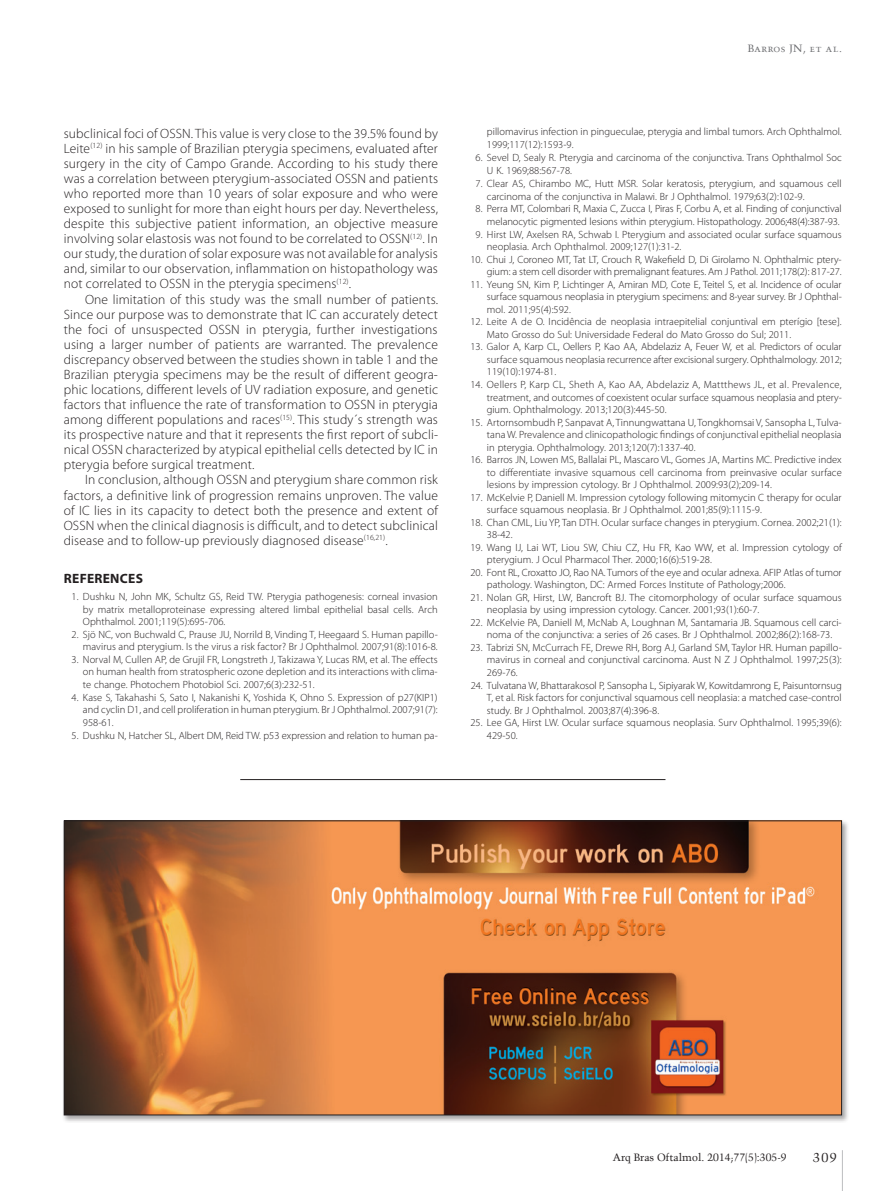
<style>
.page{position:relative;width:893px;height:1191px;background:#fff}
.page>*{position:absolute;margin:0;border:0;box-sizing:border-box;transform-origin:0 0}
.t1{font:300 13.5px/15px "Myriad Pro";letter-spacing:.01em;color:#231f20;text-align:justify}
.t2{font:700 13.5px "Myriad Pro";letter-spacing:.02em;color:#231f20}
.t3{font:12.75px "Trump Mediaeval LT Std";color:#231f20}
.t4{font:300 10.5px/12.5px "Myriad Pro";letter-spacing:.005em;color:#231f20}
.t5{font:10.5px "Trump Mediaeval LT Std";color:#231f20}
.t6{font:10.5px "Trump Mediaeval LT Std";letter-spacing:.07em;color:#6c6d70}
</style>
<div class="page">
<hr style="left:842px;top:1150px;width:1px;height:41px;background:#bcbdc0">
<div style="left:62px;top:819px;width:787px;height:304px;background:#231f20;opacity:.4"></div>
<img style="left:66px;top:822px;width:774px;height:291px">
<hr style="left:240px;top:779px;width:425px;height:1px;background:#231f20">
<p class="t1" style="left:64px;top:126px;width:376px">subclinical foci of OSSN. This value is very close to the 39.5% found by Leite<sup>(12)</sup> in his sample of Brazilian pterygia specimens, evaluated after surgery in the city of Campo Grande. According to his study there was a correlation between pterygium-associated OSSN and patients who reported more than 10 years of solar exposure and who were exposed to sunlight for more than eight hours per day. Nevertheless, despite this subjective patient information, an objective measure involving solar elastosis was not found to be correlated to OSSN<sup>(12)</sup>. In our study, the duration of solar exposure was not available for analysis and, similar to our observation, inflammation on histopathology was not correlated to OSSN in the pterygia specimens<sup>(12)</sup>.</p>
<p class="t1" style="left:64px;top:292px;width:376px;text-indent:21px">One limitation of this study was the small number of patients.<br>Since our purpose was to demonstrate that IC can accurately detect the foci of unsuspected OSSN in pterygia, further investigations using a larger number of patients are warranted. The prevalence discrepancy observed between the studies shown in table 1 and the Brazilian pterygia specimens may be the result of different geogra&shy;phic locations, different levels of UV radiation exposure, and genetic factors that influence the rate of transformation to OSSN in pterygia among different populations and races<sup>(15)</sup>. This study´s strength was its prospective nature and that it represents the first report of subcli&shy;nical OSSN characterized by atypical epithelial cells detected by IC in pterygia before surgical treatment.</p>
<p class="t1" style="left:64px;top:472px;width:376px;text-indent:21px">In conclusion, although OSSN and pterygium share common risk factors, a definitive link of progression remains unproven. The value of IC lies in its capacity to detect both the presence and extent of OSSN when the clinical diagnosis is difficult, and to detect subclinical disease and to follow-up previously diagnosed disease<sup>(16,21)</sup>.</p>
<p class="t2" style="left:64px;top:570px;width:81px">REFERENCES</p>
<p class="t4" style="left:83px;top:591px;width:356px;text-align:justify;text-indent:-11px">1. Dushku N, John MK, Schultz GS, Reid TW. Pterygia pathogenesis: corneal invasion by matrix metalloproteinase expressing altered limbal epithelial basal cells. Arch Ophthalmol. 2001;119(5):695-706.</p>
<p class="t4" style="left:72px;top:628px;width:368px;text-align:right">2. Sjö NC, von Buchwald C, Prause JU, Norrild B, Vinding T, Heegaard S. Human papillo&shy;mavirus and pterygium. Is the virus a risk factor? Br J Ophthalmol. 2007;91(8):1016-8.</p>
<p class="t4" style="left:83px;top:653px;width:356px;text-align:justify;text-indent:-11px">3. Norval M, Cullen AP, de Grujil FR, Longstreth J, Takizawa Y, Lucas RM, et al. The effects on human health from stratospheric ozone depletion and its interactions with clima&shy;te change. Photochem Photobiol Sci. 2007;6(3):232-51.</p>
<p class="t4" style="left:83px;top:691px;width:356px;text-align:justify;text-indent:-11px">4. Kase S, Takahashi S, Sato I, Nakanishi K, Yoshida K, Ohno S. Expression of p27(KIP1) and cyclin D1, and cell proliferation in human pterygium. Br J Ophthalmol. 2007;91(7):<br>958-61.</p>
<p class="t4" style="left:72px;top:729px;width:368px">5. Dushku N, Hatcher SL, Albert DM, Reid TW. p53 expression and relation to human pa-</p>
<p class="t6" style="left:748px;top:42px;width:96px">Barros JN, et al.</p>
<p class="t4" style="left:487px;top:126px;width:356px">pillomavirus infection in pingueculae, pterygia and limbal tumors. Arch Ophthalmol.<br>1999;117(12):1593-9.</p>
<p class="t4" style="left:487px;top:151px;width:356px;text-indent:-11px">6. Sevel D, Sealy R. Pterygia and carcinoma of the conjunctiva. Trans Ophthalmol Soc<br>U K. 1969;88:567-78.</p>
<p class="t4" style="left:487px;top:177px;width:356px;text-indent:-11px">7. Clear AS, Chirambo MC, Hutt MSR. Solar keratosis, pterygium, and squamous cell carcinoma of the conjunctiva in Malawi. Br J Ophthalmol. 1979;63(2):102-9.</p>
<p class="t4" style="left:476px;top:203px;width:368px;text-align:right">8. Perra MT, Colombari R, Maxia C, Zucca I, Piras F, Corbu A, et al. Finding of conjunctival melanocytic pigmented lesions within pterygium. Histopathology. 2006;48(4):387-93.</p>
<p class="t4" style="left:487px;top:228px;width:356px;text-indent:-11px">9. Hirst LW, Axelsen RA, Schwab I. Pterygium and associated ocular surface squamous neoplasia. Arch Ophthalmol. 2009;127(1):31-2.</p>
<p class="t4" style="left:470px;top:253px;width:373px;text-align:right">10. Chui J, Coroneo MT, Tat LT, Crouch R, Wakefield D, Di Girolamo N. Ophthalmic ptery&shy;gium: a stem cell disorder with premalignant features. Am J Pathol. 2011;178(2): 817-27.</p>
<p class="t4" style="left:487px;top:278px;width:356px;text-align:justify;text-indent:-16px">11. Yeung SN, Kim P, Lichtinger A, Amiran MD, Cote E, Teitel S, et al. Incidence of ocular surface squamous neoplasia in pterygium specimens: and 8-year survey. Br J Ophthal&shy;mol. 2011;95(4):592.</p>
<p class="t4" style="left:487px;top:316px;width:356px;text-indent:-16px">12. Leite A de O. Incidência de neoplasia intraepitelial conjuntival em pterígio [tese].<br>Mato Grosso do Sul: Universidade Federal do Mato Grosso do Sul; 2011.</p>
<p class="t4" style="left:487px;top:341px;width:356px;text-align:justify;text-indent:-16px">13. Galor A, Karp CL, Oellers P, Kao AA, Abdelaziz A, Feuer W, et al. Predictors of ocular surface squamous neoplasia recurrence after excisional surgery. Ophthalmology. 2012; 119(10):1974-81.</p>
<p class="t4" style="left:487px;top:378px;width:356px;text-align:justify;text-indent:-16px">14. Oellers P, Karp CL, Sheth A, Kao AA, Abdelaziz A, Mattthews JL, et al. Prevalence, treatment, and outcomes of coexistent ocular surface squamous neoplasia and ptery&shy;gium. Ophthalmology. 2013;120(3):445-50.</p>
<p class="t4" style="left:487px;top:416px;width:356px;text-align:justify;text-indent:-16px">15. Artornsombudh P, Sanpavat A, Tinnungwattana U, Tongkhomsai V, Sansopha L, Tulva&shy;tana W. Prevalence and clinicopathologic findings of conjunctival epithelial neoplasia in pterygia. Ophthalmology. 2013;120(7):1337-40.</p>
<p class="t4" style="left:487px;top:453px;width:356px;text-align:justify;text-indent:-16px">16. Barros JN, Lowen MS, Ballalai PL, Mascaro VL, Gomes JA, Martins MC. Predictive index to differentiate invasive squamous cell carcinoma from preinvasive ocular surface lesions by impression cytology. Br J Ophthalmol. 2009:93(2);209-14.</p>
<p class="t4" style="left:487px;top:491px;width:356px;text-indent:-16px">17. McKelvie P, Daniell M. Impression cytology following mitomycin C therapy for ocular surface squamous neoplasia. Br J Ophthalmol. 2001;85(9):1115-9.</p>
<p class="t4" style="left:487px;top:516px;width:356px;text-indent:-16px">18. Chan CML, Liu YP, Tan DTH. Ocular surface changes in pterygium. Cornea. 2002;21(1):<br>38-42.</p>
<p class="t4" style="left:487px;top:541px;width:356px;text-indent:-16px">19. Wang IJ, Lai WT, Liou SW, Chiu CZ, Hu FR, Kao WW, et al. Impression cytology of pterygium. J Ocul Pharmacol Ther. 2000;16(6):519-28.</p>
<p class="t4" style="left:487px;top:566px;width:356px;text-indent:-16px">20. Font RL, Croxatto JO, Rao NA. Tumors of the eye and ocular adnexa. AFIP Atlas of tumor pathology. Washington, DC: Armed Forces Institute of Pathology;2006.</p>
<p class="t4" style="left:487px;top:591px;width:356px;text-indent:-16px">21. Nolan GR, Hirst, LW, Bancroft BJ. The citomorphology of ocular surface squamous neoplasia by using impression cytology. Cancer. 2001;93(1):60-7.</p>
<p class="t4" style="left:487px;top:616px;width:356px;text-indent:-16px">22. McKelvie PA, Daniell M, McNab A, Loughnan M, Santamaria JB. Squamous cell carci&shy;noma of the conjunctiva: a series of 26 cases. Br J Ophthalmol. 2002;86(2):168-73.</p>
<p class="t4" style="left:487px;top:641px;width:357px;text-align:justify;text-indent:-16px">23. Tabrizi SN, McCurrach FE, Drewe RH, Borg AJ, Garland SM, Taylor HR. Human papillo&shy;mavirus in corneal and conjunctival carcinoma. Aust N Z J Ophthalmol. 1997;25(3):<br>269-76.</p>
<p class="t4" style="left:487px;top:679px;width:356px;text-align:justify;text-indent:-16px">24. Tulvatana W, Bhattarakosol P, Sansopha L, Sipiyarak W, Kowitdamrong E, Paisuntornsug T, et al. Risk factors for conjunctival squamous cell neoplasia: a matched case-control study. Br J Ophthalmol. 2003;87(4):396-8.</p>
<p class="t4" style="left:487px;top:716px;width:356px;text-indent:-16px">25. Lee GA, Hirst LW. Ocular surface squamous neoplasia. Surv Ophthalmol. 1995;39(6):<br>429-50.</p>
<p class="t5" style="left:613px;top:1151px;width:175px">Arq Bras Oftalmol. 2014;77(5):305-9</p>
<p class="t3" style="left:813px;top:1149px;width:25px">309</p>
</div>
